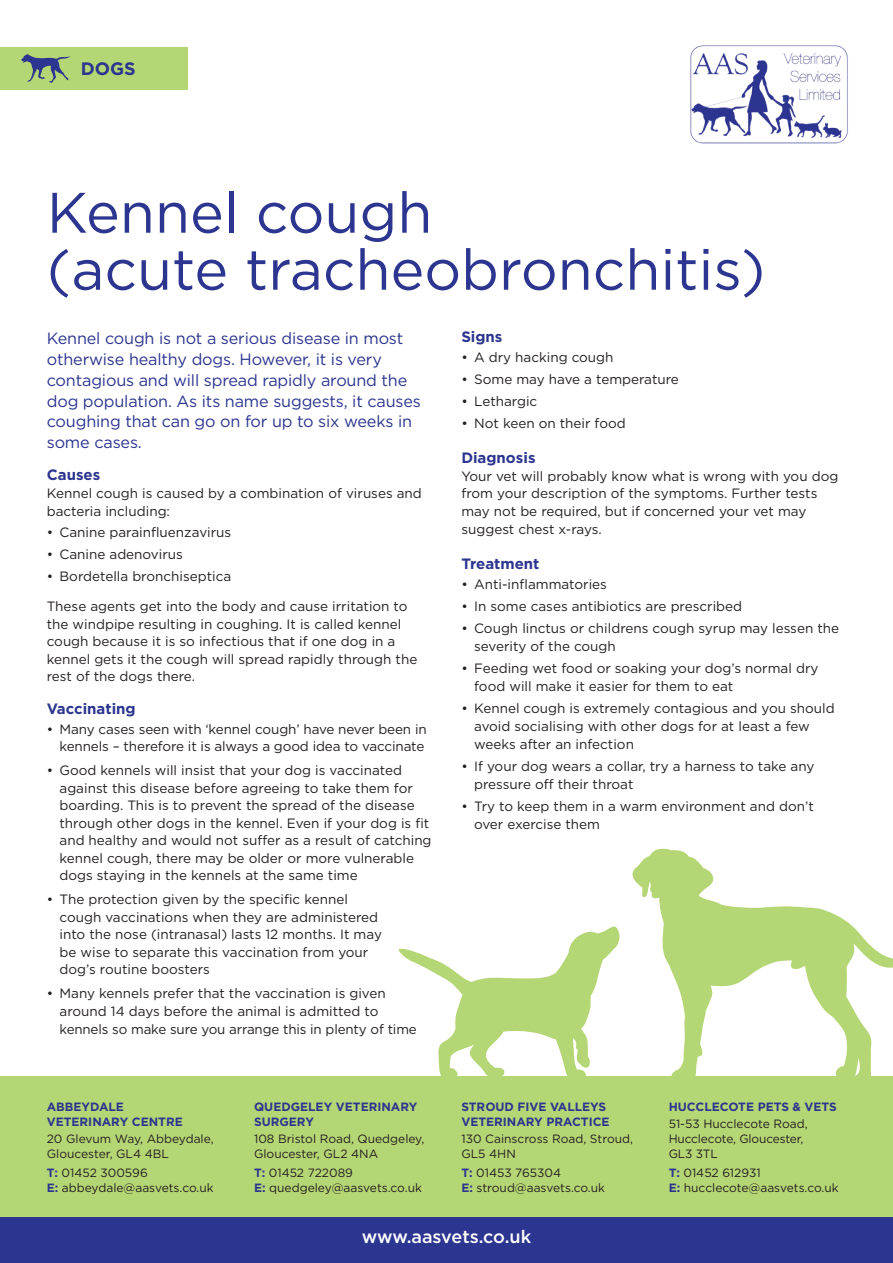
<style>
.page{position:relative;width:893px;height:1263px;background:#fff}
.page>*{position:absolute;margin:0;border:0;box-sizing:border-box;transform-origin:0 0}
.t1{font:57px/57px "Gotham";color:#2c358f}
.t2{font:500 18px "Gotham";letter-spacing:-.005em;color:#fff}
.t3{font:700 18px "Gotham";color:#2c358f}
.t4{font:16.2px/20.7px "Gotham";letter-spacing:-.01em;color:#2c358f}
.t5{font:700 15px "Gotham";color:#2c358f}
.t6{font:13.5px/17.5px "Gotham";color:#231f20}
.t7{font:12px/15px "Gotham";color:#231f20}
.t8{font:700 12px/15px "Gotham";color:#2c358f}
.s1{font-weight:700;color:#2c358f}
</style>
<div class="page">
<div style="left:0;top:1216px;width:893px;height:47px;background:#2c358f"></div>
<div style="left:0;top:1076px;width:893px;height:140px;background:#b5d674"></div>
<img style="left:690px;top:45px;width:158px;height:98px">
<div style="left:0;top:47px;width:187px;height:42px;background:#b5d674"></div>
<svg style="left:21px;top:54px;width:49px;height:29px"></svg>
<svg style="left:632px;top:848px;width:261px;height:228px"></svg>
<svg style="left:398px;top:926px;width:222px;height:150px"></svg>
<p class="t3" style="left:81px;top:56px;width:57px">DOGS</p>
<p class="t1" style="left:47px;top:183px;width:720px">Kennel cough<br>(acute tracheobronchitis)</p>
<p class="t4" style="left:47px;top:328px;width:376px">Kennel cough is not a serious disease in most otherwise healthy dogs. However, it is very contagious and will spread rapidly around the dog population. As its name suggests, it causes coughing that can go on for up to six weeks in some cases.</p>
<p class="t5" style="left:47px;top:465px;width:55px">Causes</p>
<p class="t6" style="left:47px;top:484px;width:377px">Kennel cough is caused by a combination of viruses and bacteria including:</p>
<p class="t6" style="left:47px;top:523px;width:186px">• Canine parainfluenzavirus</p>
<p class="t6" style="left:47px;top:545px;width:138px">• Canine adenovirus</p>
<p class="t6" style="left:47px;top:567px;width:186px">• Bordetella bronchiseptica</p>
<p class="t6" style="left:47px;top:597px;width:372px">These agents get into the body and cause irritation to the windpipe resulting in coughing. It is called kennel cough because it is so infectious that if one dog in a kennel gets it the cough will spread rapidly through the rest of the dogs there.</p>
<p class="t5" style="left:47px;top:699px;width:90px">Vaccinating</p>
<p class="t6" style="left:47px;top:720px;width:382px;text-align:right">• Many cases seen with ‘kennel cough’ have never been in kennels – therefore it is always a good idea to vaccinate</p>
<p class="t6" style="left:60px;top:761px;width:374px;text-indent:-13px">• Good kennels will insist that your dog is vaccinated against this disease before agreeing to take them for boarding. This is to prevent the spread of the disease through other dogs in the kennel. Even if your dog is fit and healthy and would not suffer as a result of catching kennel cough, there may be older or more vulnerable dogs staying in the kennels at the same time</p>
<p class="t6" style="left:60px;top:890px;width:324px;text-indent:-13px">• The protection given by the specific kennel cough vaccinations when they are administered into the nose (intranasal) lasts 12 months. It may be wise to separate this vaccination from your dog’s routine boosters</p>
<p class="t6" style="left:60px;top:984px;width:359px;text-indent:-13px">• Many kennels prefer that the vaccination is given around 14 days before the animal is admitted to kennels so make sure you arrange this in plenty of time</p>
<p class="t5" style="left:461px;top:326px;width:43px">Signs</p>
<p class="t6" style="left:461px;top:348px;width:154px">• A dry hacking cough</p>
<p class="t6" style="left:461px;top:370px;width:219px">• Some may have a temperature</p>
<p class="t6" style="left:461px;top:392px;width:77px">• Lethargic</p>
<p class="t6" style="left:461px;top:414px;width:166px">• Not keen on their food</p>
<p class="t5" style="left:461px;top:447px;width:76px">Diagnosis</p>
<p class="t6" style="left:461px;top:467px;width:378px">Your vet will probably know what is wrong with you dog from your description of the symptoms. Further tests may not be required, but if concerned your vet may suggest chest x-rays.</p>
<p class="t5" style="left:461px;top:554px;width:80px">Treatment</p>
<p class="t6" style="left:461px;top:575px;width:147px">• Anti-inflammatories</p>
<p class="t6" style="left:461px;top:597px;width:282px">• In some cases antibiotics are prescribed</p>
<p class="t6" style="left:474px;top:619px;width:366px;text-indent:-13px">• Cough linctus or childrens cough syrup may lessen the severity of the cough</p>
<p class="t6" style="left:474px;top:659px;width:346px;text-indent:-13px">• Feeding wet food or soaking your dog’s normal dry food will make it easier for them to eat</p>
<p class="t6" style="left:474px;top:699px;width:362px;text-indent:-13px">• Kennel cough is extremely contagious and you should avoid socialising with other dogs for at least a few weeks after an infection</p>
<p class="t6" style="left:474px;top:757px;width:342px;text-indent:-13px">• If your dog wears a collar, try a harness to take any pressure off their throat</p>
<p class="t6" style="left:474px;top:797px;width:341px;text-indent:-13px">• Try to keep them in a warm environment and don’t over exercise them</p>
<p class="t8" style="left:47px;top:1099px;width:137px">ABBEYDALE<br>VETERINARY CENTRE</p>
<p class="t7" style="left:47px;top:1131px;width:168px">20 Glevum Way, Abbeydale,<br>Gloucester, GL4 4BL</p>
<p class="t7" style="left:47px;top:1165px;width:103px"><span class="s1">T:</span> 01452 300596</p>
<p class="t7" style="left:47px;top:1180px;width:168px"><span class="s1">E:</span> abbeydale@aasvets.co.uk</p>
<p class="t8" style="left:254px;top:1099px;width:165px">QUEDGELEY VETERINARY<br>SURGERY</p>
<p class="t7" style="left:254px;top:1131px;width:172px">108 Bristol Road, Quedgeley,<br>Gloucester, GL2 4NA</p>
<p class="t7" style="left:254px;top:1165px;width:100px"><span class="s1">T:</span> 01452 722089</p>
<p class="t7" style="left:254px;top:1180px;width:169px"><span class="s1">E:</span> quedgeley@aasvets.co.uk</p>
<p class="t8" style="left:461px;top:1099px;width:150px">STROUD FIVE VALLEYS<br>VETERINARY PRACTICE</p>
<p class="t7" style="left:461px;top:1131px;width:173px">130 Cainscross Road, Stroud,<br>GL5 4HN</p>
<p class="t7" style="left:461px;top:1165px;width:101px"><span class="s1">T:</span> 01453 765304</p>
<p class="t7" style="left:461px;top:1180px;width:145px"><span class="s1">E:</span> stroud@aasvets.co.uk</p>
<p class="t2" style="left:362px;top:1225px;width:171px">www.aasvets.co.uk</p>
<p class="t8" style="left:669px;top:1099px;width:170px">HUCCLECOTE PETS &amp; VETS</p>
<p class="t7" style="left:669px;top:1116px;width:141px">51-53 Hucclecote Road,<br>Hucclecote, Gloucester,<br>GL3 3TL</p>
<p class="t7" style="left:669px;top:1165px;width:94px"><span class="s1">T:</span> 01452 612931</p>
<p class="t7" style="left:669px;top:1180px;width:172px"><span class="s1">E:</span> hucclecote@aasvets.co.uk</p>
</div>
